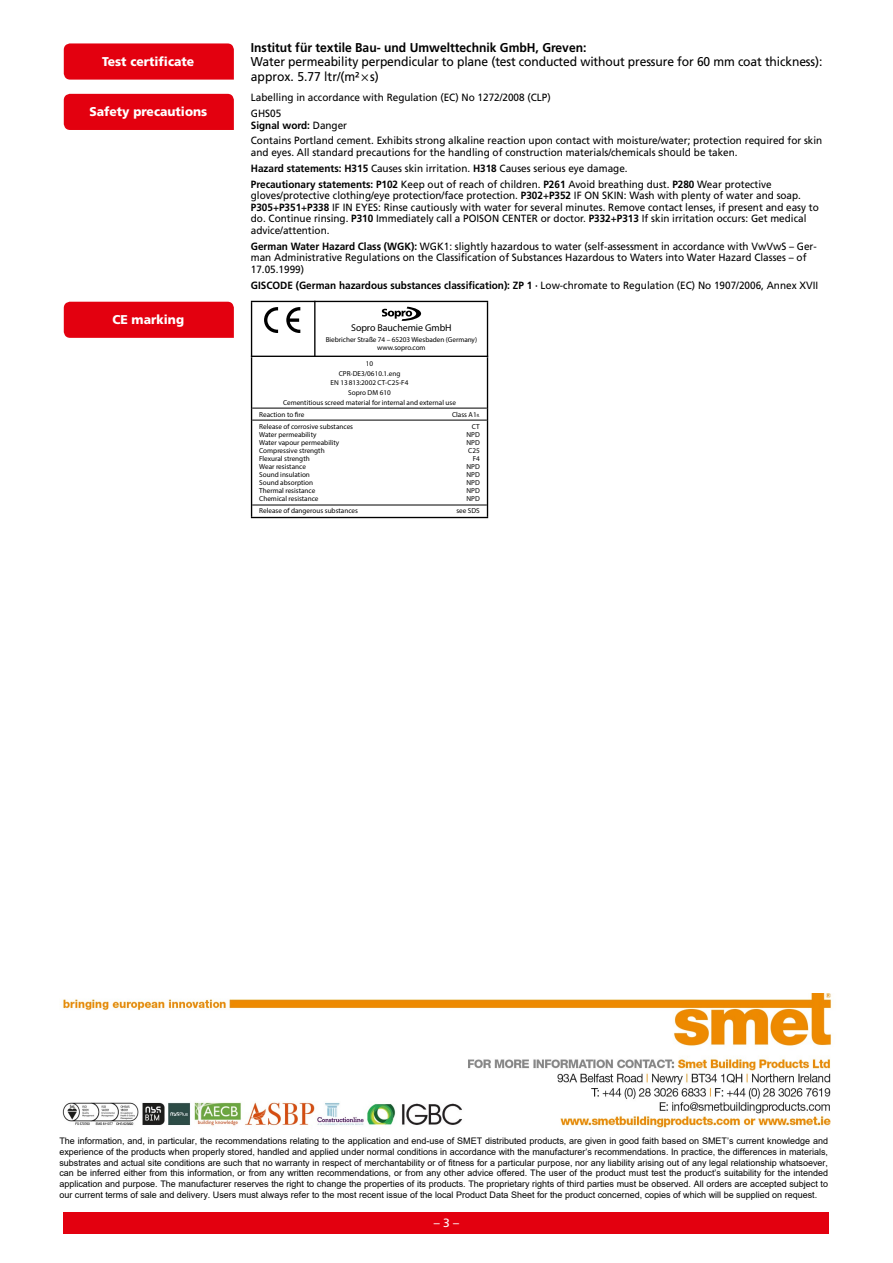
<style>
.page{position:relative;width:893px;height:1263px;background:#fff}
.page>*{position:absolute;margin:0;border:0;box-sizing:border-box;transform-origin:0 0}
._51_Gefahrenhinweis{font:12.75px/14.2px "Frutiger LT";letter-spacing:-.01em;color:#000;scale:.95 1}
._21_Textbox{font:900 12.75px "Frutiger LT";color:#fff;scale:.95 1}
.t1{font:12px "Frutiger LT";color:#fff}
._51_Gefahrenhinweis-2{font:10.5px/11.6px "Frutiger LT";color:#000;scale:.95 1}
._51_Gefahrenhinweis-3{font:700 10.5px "Frutiger LT";color:#000;scale:.95 1}
.t2{font:9.9px "Myriad Pro";letter-spacing:-.005em;color:#000}
.t3{font:9px/10.8px "Arial";color:#000;text-align:justify}
.t4{font:7.2px/9.6px "Myriad Pro";color:#000;text-align:center}
.s1{font-weight:700}
.s2{font-family:"Myriad Pro"}
.s3{font-family:"Verdana"}
.s4{font-weight:400}
</style>
<div class="page">
<div style="left:64px;top:1212px;width:765px;height:21px;background:#e3000f"></div>
<svg style="left:252px;top:302px;width:235px;height:215px"></svg>
<hr style="left:252px;top:408px;width:235px;height:1px;background:#000">
<hr style="left:252px;top:420px;width:235px;height:1px;background:#000">
<hr style="left:252px;top:505px;width:235px;height:1px;background:#000">
<hr style="left:251px;top:302px;width:1px;height:56px;background:#000">
<hr style="left:487px;top:302px;width:1px;height:56px;background:#000">
<hr style="left:251px;top:358px;width:1px;height:50px;background:#000">
<hr style="left:487px;top:358px;width:1px;height:50px;background:#000">
<svg style="left:251px;top:408px;width:1px;height:12px"></svg>
<svg style="left:487px;top:408px;width:1px;height:12px"></svg>
<hr style="left:251px;top:420px;width:1px;height:85px;background:#000">
<hr style="left:487px;top:420px;width:1px;height:85px;background:#000">
<svg style="left:251px;top:505px;width:1px;height:12px"></svg>
<svg style="left:487px;top:505px;width:1px;height:12px"></svg>
<hr style="left:251px;top:301px;width:237px;height:1px;background:#000">
<hr style="left:251px;top:517px;width:237px;height:1px;background:#000">
<hr style="left:314px;top:301px;width:1px;height:56px;background:#000">
<hr style="left:251px;top:356px;width:237px;height:1px;background:#000">
<svg style="left:264px;top:307px;width:14px;height:26px"></svg>
<svg style="left:286px;top:307px;width:14px;height:26px"></svg>
<svg style="left:382px;top:306px;width:39px;height:15px"></svg>
<div style="left:64px;top:43px;width:170px;height:37px;background:#e3000f"></div>
<div style="left:64px;top:94px;width:170px;height:36px;background:#e3000f"></div>
<div style="left:64px;top:302px;width:170px;height:36px;background:#e3000f"></div>
<img style="left:62px;top:994px;width:770px;height:134px">
<p class="_21_Textbox" style="left:102px;top:54px;width:98px">Test certificate</p>
<p class="_21_Textbox" style="left:89px;top:104px;width:126px">Safety precautions</p>
<p class="_21_Textbox" style="left:112px;top:312px;width:77px">CE marking</p>
<p class="_51_Gefahrenhinweis" style="left:251px;top:41px;width:603px"><span class="s1">Institut für textile Bau- und Umwelttechnik GmbH, Greven:<br></span>Water permeability perpendicular to plane (test conducted without pressure for 60 mm coat thickness): approx. 5.77 ltr/(m² <span class="s2">×</span> s)</p>
<p class="_51_Gefahrenhinweis-2" style="left:251px;top:90px;width:317px;line-height:15.8px">Labelling in accordance with Regulation (EC) No 1272/2008 (CLP)<br>GHS05</p>
<p class="_51_Gefahrenhinweis-2" style="left:251px;top:117px;width:603px;line-height:15.8px"><span class="s1">Signal word:</span> Danger<br>Contains Portland cement. Exhibits strong alkaline reaction upon contact with moisture/water; protection required for skin</p>
<p class="_51_Gefahrenhinweis-2" style="left:251px;top:145px;width:550px;line-height:15.6px">and eyes. All standard precautions for the handling of construction materials/chemicals <span class="s3">should</span> be taken.<br><span class="s1">Hazard statements: H315</span> Causes skin irritation. <span class="s1">H318</span> Causes serious eye damage.<br><span class="s1">Precautionary statements: P102</span> Keep out of reach of children. <span class="s1">P261</span> Avoid breathing dust. <span class="s1">P280</span> Wear protective</p>
<p class="_51_Gefahrenhinweis-2" style="left:251px;top:190px;width:599px">gloves/protective clothing/eye protection/face protection. <span class="s1">P302</span>+<span class="s1">P352</span> IF ON SKIN: Wash with plenty of water and soap.<br><span class="s1">P305</span>+<span class="s1">P351</span>+<span class="s1">P338</span> IF IN EYES: Rinse cautiously with water for several minutes. Remove contact lenses, if present and easy to do. Continue rinsing. <span class="s1">P310</span> Immediately call a POISON CENTER or doctor. <span class="s1">P332</span>+<span class="s1">P313</span> If skin irritation occurs: Get medical advice/attention.</p>
<p class="_51_Gefahrenhinweis-2" style="left:251px;top:240px;width:597px"><span class="s1">German Water Hazard Class (WGK):</span> WGK1: slightly hazardous to water (self-assessment in accordance with VwVwS – Ger&shy;man Administrative Regulations on the Classification of Substances Hazardous to Waters into Water Hazard Classes – of<br>17.05.1999)</p>
<p class="_51_Gefahrenhinweis-3" style="left:251px;top:279px;width:599px">GISCODE (German hazardous substances classification): ZP 1 · <span class="s4">Low-chromate to Regulation (EC) No 1907/2006, Annex XVII</span></p>
<p class="t2" style="left:351px;top:322px;width:102px">Sopro Bauchemie GmbH</p>
<p class="t4" style="left:326px;top:335px;width:153px;line-height:8.7px">Biebricher Straße 74 – 65203 Wiesbaden (Germany) www.sopro.com</p>
<p class="t4" style="left:283px;top:359px;width:175px">10<br>CPR-DE3/0610.1.eng<br>EN 13 813:2002 CT-C25-F4<br>Sopro DM 610<br>Cementitious screed material for internal and external use</p>
<p class="t4" style="left:259px;top:409px;width:47px">Reaction to fire</p>
<p class="t4" style="left:452px;top:409px;width:29px">Class A1<sub>fl.</sub></p>
<p class="t4" style="left:259px;top:421px;width:95px">Release of corrosive substances</p>
<p class="t4" style="left:472px;top:421px;width:9px">CT</p>
<p class="t4" style="left:259px;top:429px;width:59px">Water permeability</p>
<p class="t4" style="left:466px;top:429px;width:15px">NPD</p>
<p class="t4" style="left:259px;top:437px;width:82px">Water vapour permeability</p>
<p class="t4" style="left:466px;top:437px;width:15px">NPD</p>
<p class="t4" style="left:259px;top:445px;width:67px">Compressive strength</p>
<p class="t4" style="left:468px;top:445px;width:13px">C25</p>
<p class="t4" style="left:259px;top:454px;width:52px">Flexural strength</p>
<p class="t4" style="left:473px;top:454px;width:9px">F4</p>
<p class="t4" style="left:259px;top:462px;width:48px">Wear resistance</p>
<p class="t4" style="left:466px;top:462px;width:15px">NPD</p>
<p class="t4" style="left:259px;top:470px;width:52px">Sound insulation</p>
<p class="t4" style="left:466px;top:470px;width:15px">NPD</p>
<p class="t4" style="left:259px;top:478px;width:55px">Sound absorption</p>
<p class="t4" style="left:466px;top:478px;width:15px">NPD</p>
<p class="t4" style="left:259px;top:486px;width:58px">Thermal resistance</p>
<p class="t4" style="left:466px;top:486px;width:15px">NPD</p>
<p class="t4" style="left:259px;top:494px;width:61px">Chemical resistance</p>
<p class="t4" style="left:466px;top:494px;width:15px">NPD</p>
<p class="t4" style="left:259px;top:506px;width:100px">Release of dangerous substances</p>
<p class="t4" style="left:456px;top:506px;width:25px">see SDS</p>
<p class="t3" style="left:59px;top:1135px;width:770px">The information, and, in particular, the recommendations relating to the application and end-use of SMET distributed products, are given in good faith based on SMET’s current knowledge and experience of the products when properly stored, handled and applied under normal conditions in accordance with the manufacturer’s recommendations. In practice, the differences in materials, substrates and actual site conditions are such that no warranty in respect of merchantability or of fitness for a particular purpose, nor any liability arising out of any legal relationship whatsoever, can be inferred either from this information, or from any written recommendations, or from any other advice offered. The user of the product must test the product’s suitability for the intended application and purpose. The manufacturer reserves the right to change the properties of its products. The proprietary rights of third parties must be observed. All orders are accepted subject to our current terms of sale and delivery. Users must always refer to the most recent issue of the local Product Data Sheet for the product concerned, copies of which will be supplied on request.</p>
<h2 class="t1" style="left:434px;top:1216px;width:27px">– 3 –</h2>
</div>
